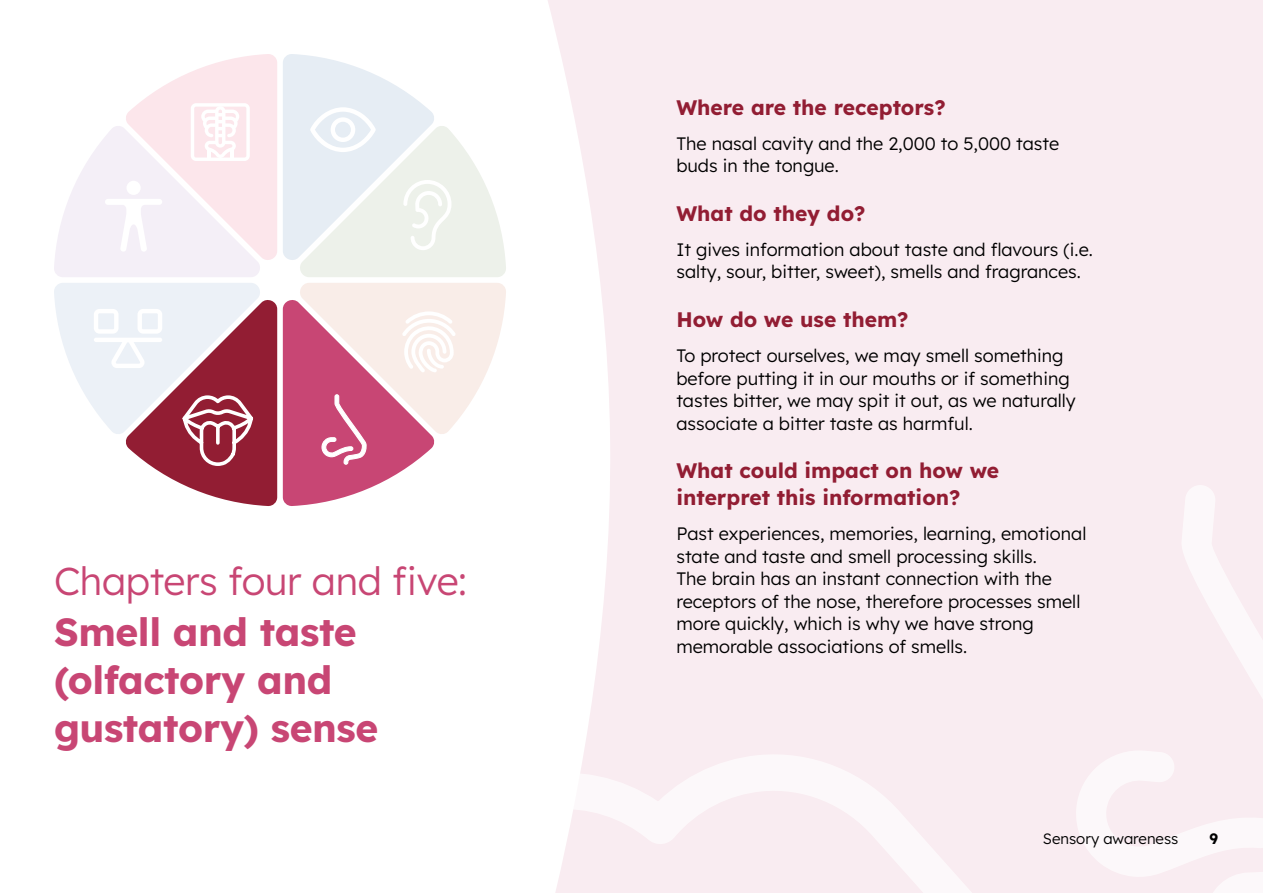
<style>
.page{position:relative;width:1263px;height:893px;background:#fff}
.page>*{position:absolute;margin:0;border:0;box-sizing:border-box;transform-origin:0 0}
.Sense_headers_H3{font:700 39px/49.1px "Lexend";letter-spacing:-.01em;color:#c84674}
.Senses_subheader_H4{font:700 21px/27px "Lexend";color:#921d33}
.Body_copy_P{font:300 18px/22.5px "Lexend";color:#000}
.t1{font:300 15px "Lexend";color:#000}
.t2{font:700 15px "Lexend";color:#000}
.s1{font-weight:300}
</style>
<div class="page">
<div style="left:423px;top:0;width:840px;height:893px;background:#f9ecf1"></div>
<svg style="left:277px;top:0;width:333px;height:729px;fill:#fff"></svg>
<svg style="left:283px;top:54px;width:223px;height:223px"></svg>
<svg style="left:283px;top:283px;width:223px;height:223px"></svg>
<svg style="left:54px;top:283px;width:223px;height:223px"></svg>
<svg style="left:54px;top:54px;width:223px;height:223px"></svg>
<svg style="left:1076px;top:485px;width:187px;height:408px"></svg>
<svg style="left:423px;top:729px;width:548px;height:164px"></svg>
<h3 class="Sense_headers_H3" style="left:54px;top:554px;width:415px"><span class="s1">Chapters four and five:<br></span>Smell and taste (olfactory and gustatory) sense</h3>
<h4 class="Senses_subheader_H4" style="left:676px;top:92px;width:271px">Where are the receptors?</h4>
<p class="Body_copy_P" style="left:676px;top:131px;width:384px">The nasal cavity and the 2,000 to 5,000 taste buds in the tongue.</p>
<h4 class="Senses_subheader_H4" style="left:676px;top:198px;width:190px">What do they do?</h4>
<p class="Body_copy_P" style="left:676px;top:237px;width:418px">It gives information about taste and flavours (i.e. salty, sour, bitter, sweet), smells and fragrances.</p>
<h4 class="Senses_subheader_H4" style="left:676px;top:304px;width:234px">How do we use them?</h4>
<p class="Body_copy_P" style="left:676px;top:343px;width:401px">To protect ourselves, we may smell something before putting it in our mouths or if something tastes bitter, we may spit it out, as we naturally associate a bitter taste as harmful.</p>
<h4 class="Senses_subheader_H4" style="left:676px;top:455px;width:324px">What could impact on how we interpret this information?</h4>
<p class="Body_copy_P" style="left:676px;top:521px;width:411px">Past experiences, memories, learning, emotional state and taste and smell processing skills.<br>The brain has an instant connection with the receptors of the nose, therefore processes smell more quickly, which is why we have strong memorable associations of smells.</p>
<p class="t1" style="left:1043px;top:828px;width:137px">Sensory awareness</p>
<p class="t2" style="left:1209px;top:828px;width:10px">9</p>
</div>
